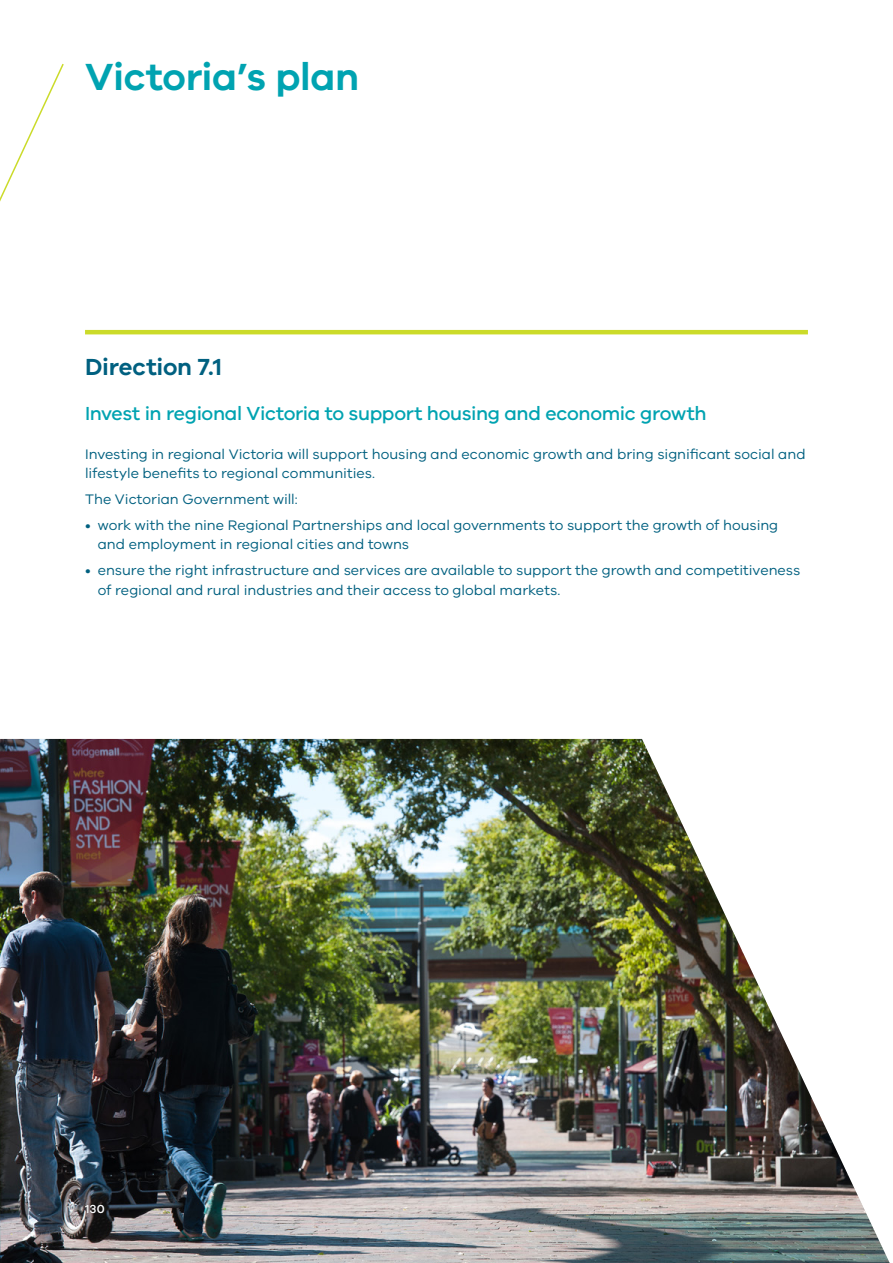
<style>
.page{position:relative;width:893px;height:1263px;background:#fff}
.page>*{position:absolute;margin:0;border:0;box-sizing:border-box;transform-origin:0 0}
.Chapter_heading_01_t{font:600 39px "VIC";letter-spacing:-.01em;color:#00a3b1}
.direction{font:600 24px "VIC";letter-spacing:-.005em;color:#006080}
.Direction_title{font:500 19.5px "VIC";letter-spacing:-.02em;color:#00a3b1}
.Direction_copy{font:14.25px/19.5px "VIC";color:#006080}
.folio{font:500 12px "VIC";color:#fff}
</style>
<div class="page">
<img style="left:0;top:739px;width:890px;height:524px">
<svg style="left:0;top:63px;width:64px;height:139px"></svg>
<hr style="left:85px;top:330px;width:723px;height:4px;background:#cbdb2a">
<p class="Chapter_heading_01_t" style="left:85px;top:53px;width:275px">Victoria’s plan</p>
<p class="direction" style="left:85px;top:353px;width:139px">Direction 7.1</p>
<p class="Direction_title" style="left:85px;top:402px;width:623px">Invest in regional Victoria to support housing and economic growth</p>
<p class="Direction_copy" style="left:85px;top:444px;width:722px">Investing in regional Victoria will support housing and economic growth and bring significant social and lifestyle benefits to regional communities.</p>
<p class="Direction_copy" style="left:85px;top:489px;width:214px">The Victorian Government will:</p>
<p class="Direction_copy" style="left:98px;top:515px;width:682px;text-indent:-13px">• work with the nine Regional Partnerships and local governments to support the growth of housing and employment in regional cities and towns</p>
<p class="Direction_copy" style="left:98px;top:560px;width:704px;text-indent:-13px">• ensure the right infrastructure and services are available to support the growth and competitiveness of regional and rural industries and their access to global markets.</p>
<p class="folio" style="left:85px;top:1202px;width:21px">130</p>
</div>
